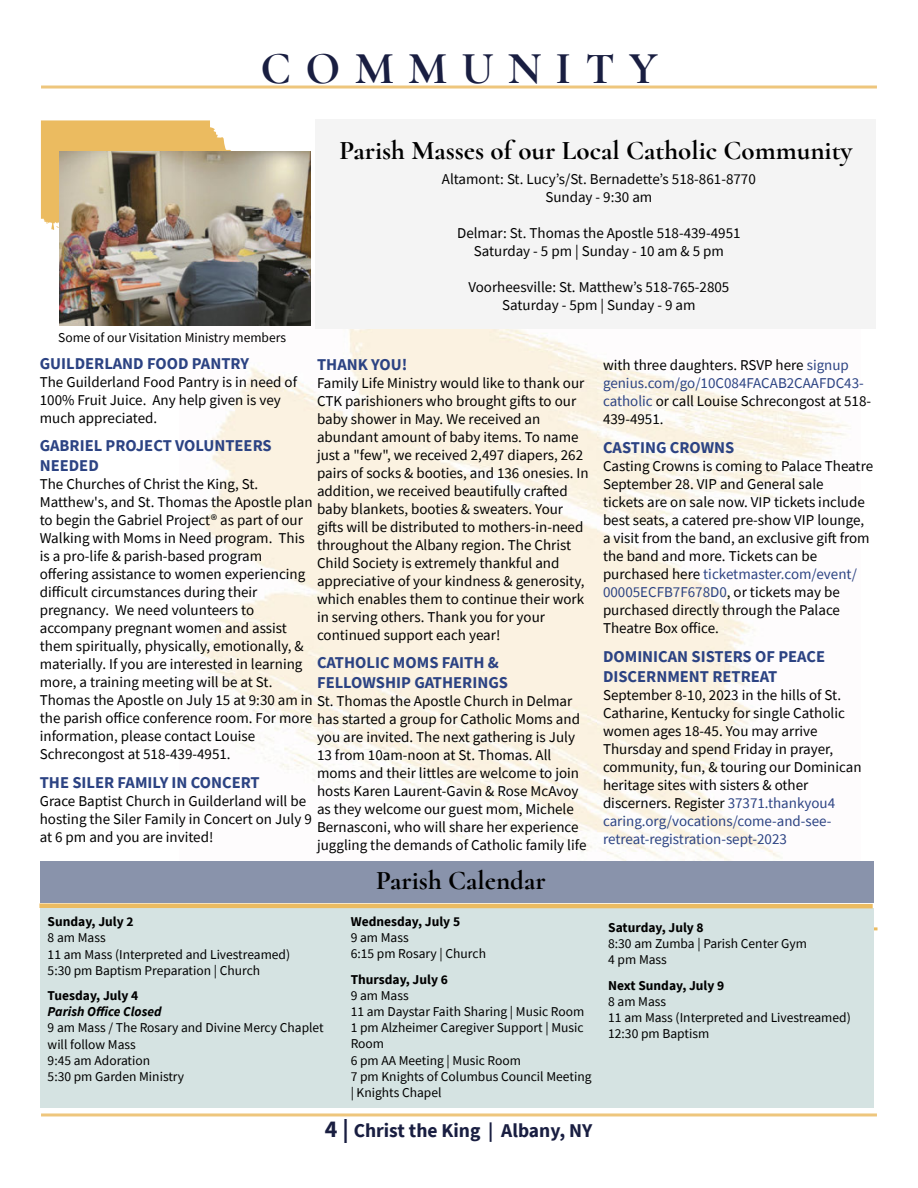
<style>
.page{position:relative;width:918px;height:1188px;background:#fff}
.page>*{position:absolute;margin:0;border:0;box-sizing:border-box;transform-origin:0 0}
.Page_Title_-_Evens{font:700 45.75px "Cormorant";letter-spacing:.31em;color:#191e41}
.Heading1_-_White{font:700 27px "Cormorant";color:#000}
.Body_Copy{font:700 27px "Cormorant";color:#000}
.Body_Copy-2{font:700 19.5px "Source Sans Pro";color:#191e41}
.Body_Copy-3{font:700 16.5px/19.8px "Source Sans Pro";color:#2c4383}
.Body_Copy-4{font:15px/18px "Spjvjm Source Sans Pro";color:#000}
.Body_Copy-5{font:15px/18px "Spjvjm Source Sans Pro";color:#2c4383}
.Body_Copy-6{font:13.5px/16.2px "Spjvjm Source Sans Pro";color:#000}
.s1{font-family:"Source Sans Pro";font-weight:700}
.s2{font-family:"Source Sans Pro";font-weight:700;font-style:italic}
.s3{font-size:24px}
.s4{color:#2c4383}
.s5{color:#000}
</style>
<div class="page">
<img style="left:179px;top:274px;width:670px;height:587px">
<hr style="left:41px;top:1113px;width:836px;height:3px;background:#eec67d">
<div style="left:316px;top:120px;width:560px;height:209px;background:#f4f4f4"></div>
<svg style="left:41px;top:120px;width:192px;height:110px;background:#ebc06f"></svg>
<hr style="left:41px;top:86px;width:836px;height:3px;background:#eec67d">
<div style="left:40px;top:861px;width:834px;height:42px;background:#8993ab"></div>
<div style="left:40px;top:909px;width:834px;height:199px;background:#d5e3e2"></div>
<div style="left:39px;top:903px;width:834px;height:5px;background:#ebbb60"></div>
<img style="left:59px;top:152px;width:252px;height:173px">
<p class="Page_Title_-_Evens" style="left:261px;top:40px;width:398px">COMMUNITY</p>
<p class="Heading1_-_White" style="left:339px;top:134px;width:514px">Parish Masses of our Local Catholic Community</p>
<p class="Body_Copy-6" style="left:58px;top:330px;width:229px">Some of our Visitation Ministry members</p>
<p class="Body_Copy-4" style="left:442px;top:170px;width:315px">Altamont: St. Lucy’s/St. Bernadette’s 518-861-8770</p>
<p class="Body_Copy-4" style="left:545px;top:188px;width:109px">Sunday - 9:30 am</p>
<p class="Body_Copy-4" style="left:457px;top:224px;width:285px">Delmar: St. Thomas the Apostle 518-439-4951</p>
<p class="Body_Copy-4" style="left:474px;top:242px;width:252px">Saturday - 5 pm | Sunday - 10 am &amp; 5 pm</p>
<p class="Body_Copy-4" style="left:468px;top:278px;width:263px">Voorheesville: St. Matthew’s 518-765-2805</p>
<p class="Body_Copy-4" style="left:502px;top:296px;width:195px">Saturday - 5pm | Sunday - 9 am</p>
<p class="Body_Copy-3" style="left:40px;top:353px;width:211px">GUILDERLAND FOOD PANTRY</p>
<p class="Body_Copy-4" style="left:40px;top:372px;width:259px">The Guilderland Food Pantry is in need of<br>100% Fruit Juice. Any help given is vey much appreciated.</p>
<p class="Body_Copy-3" style="left:40px;top:436px;width:233px">GABRIEL PROJECT VOLUNTEERS<br>NEEDED</p>
<p class="Body_Copy-4" style="left:40px;top:475px;width:274px">The Churches of Christ the King, St.<br>Matthew's, and St. Thomas the Apostle plan to begin the Gabriel Project® as part of our Walking with Moms in Need program. This is a pro-life &amp; parish-based program offering assistance to women experiencing difficult circumstances during their pregnancy. We need volunteers to accompany pregnant women and assist them spiritually, physically, emotionally, &amp; materially. If you are interested in learning more, a training meeting will be at St.</p>
<p class="Body_Copy-4" style="left:40px;top:727px;width:217px">information, please contact Louise<br>Schrecongost at 518-439-4951.</p>
<p class="Body_Copy-3" style="left:40px;top:772px;width:221px">THE SILER FAMILY IN CONCERT</p>
<p class="Body_Copy-4" style="left:40px;top:792px;width:274px">Grace Baptist Church in Guilderland will be hosting the Siler Family in Concert on July 9 at 6 pm and you are invited!</p>
<p class="Body_Copy-3" style="left:317px;top:354px;width:92px">THANK YOU!</p>
<p class="Body_Copy-4" style="left:317px;top:374px;width:273px">Family Life Ministry would like to thank our CTK parishioners who brought gifts to our baby shower in May. We received an abundant amount of baby items. To name just a "few", we received 2,497 diapers, 262 pairs of socks &amp; booties, and 136 onesies. In addition, we received beautifully crafted baby blankets, booties &amp; sweaters. Your gifts will be distributed to mothers-in-need throughout the Albany region. The Christ Child Society is extremely thankful and appreciative of your kindness &amp; generosity, which enables them to continue their work in serving others. Thank you for your continued support each year!</p>
<p class="Body_Copy-3" style="left:317px;top:653px;width:193px">CATHOLIC MOMS FAITH &amp;<br>FELLOWSHIP GATHERINGS</p>
<p class="Body_Copy-4" style="left:40px;top:691px;width:534px">Thomas the Apostle on July 15 at 9:30 am in St. Thomas the Apostle Church in Delmar</p>
<p class="Body_Copy-4" style="left:40px;top:709px;width:542px">the parish office conference room. For more has started a group for Catholic Moms and</p>
<p class="Body_Copy-4" style="left:317px;top:728px;width:259px">you are invited. The next gathering is July</p>
<p class="Body_Copy-4" style="left:317px;top:746px;width:236px">13 from 10am-noon at St. Thomas. All</p>
<p class="Body_Copy-4" style="left:317px;top:764px;width:264px">moms and their littles are welcome to join</p>
<p class="Body_Copy-4" style="left:317px;top:782px;width:263px">hosts Karen Laurent-Gavin &amp; Rose McAvoy</p>
<p class="Body_Copy-4" style="left:317px;top:800px;width:258px">as they welcome our guest mom, Michele</p>
<p class="Body_Copy-4" style="left:317px;top:818px;width:263px">Bernasconi, who will share her experience</p>
<p class="Body_Copy-4" style="left:317px;top:836px;width:271px">juggling the demands of Catholic family life</p>
<p class="Body_Copy-6" style="left:48px;top:914px;width:244px"><span class="s1">Sunday, July 2<br></span>8 am Mass<br>11 am Mass (Interpreted and Livestreamed)<br>5:30 pm Baptism Preparation | Church</p>
<p class="Body_Copy-6" style="left:48px;top:987px;width:278px"><span class="s1">Tuesday, July 4<br></span><span class="s2">Parish Office Closed<br></span>9 am Mass / The Rosary and Divine Mercy Chaplet will follow Mass<br>9:45 am Adoration<br>5:30 pm Garden Ministry</p>
<p class="Body_Copy" style="left:376px;top:864px;width:171px">Parish Calendar</p>
<p class="Body_Copy-6" style="left:351px;top:913px;width:137px"><span class="s1">Wednesday, July 5<br></span>9 am Mass<br>6:15 pm Rosary | Church</p>
<p class="Body_Copy-6" style="left:351px;top:971px;width:242px"><span class="s1">Thursday, July 6<br></span>9 am Mass<br>11 am Daystar Faith Sharing | Music Room<br>1 pm Alzheimer Caregiver Support | Music<br>Room<br>6 pm AA Meeting | Music Room<br>7 pm Knights of Columbus Council Meeting | Knights Chapel</p>
<p class="Body_Copy-2" style="left:325px;top:1118px;width:269px"><span class="s3">4 |</span> Christ the King | Albany, NY</p>
<p class="Body_Copy-4" style="left:603px;top:356px;width:247px">with three daughters. RSVP here <span class="s4">signup</span></p>
<p class="Body_Copy-5" style="left:603px;top:374px;width:270px">genius.com/go/10C084FACAB2CAAFDC43- catholic <span class="s5">or call Louise Schrecongost at 518-<br>439-4951.</span></p>
<p class="Body_Copy-3" style="left:603px;top:437px;width:133px">CASTING CROWNS</p>
<p class="Body_Copy-4" style="left:603px;top:457px;width:272px">Casting Crowns is coming to Palace Theatre</p>
<p class="Body_Copy-4" style="left:603px;top:475px;width:222px">September 28. VIP and General sale</p>
<p class="Body_Copy-4" style="left:603px;top:493px;width:263px">tickets are on sale now. VIP tickets include</p>
<p class="Body_Copy-4" style="left:603px;top:511px;width:268px">best seats, a catered pre-show VIP lounge, a visit from the band, an exclusive gift from</p>
<p class="Body_Copy-4" style="left:603px;top:547px;width:256px">the band and more. Tickets can be purchased here <span class="s4">ticketmaster.com/event/</span></p>
<p class="Body_Copy-5" style="left:603px;top:583px;width:238px">00005ECFB7F678D0<span class="s5">, or tickets may be</span></p>
<p class="Body_Copy-4" style="left:603px;top:601px;width:238px">purchased directly through the Palace</p>
<p class="Body_Copy-4" style="left:603px;top:619px;width:117px">Theatre Box office.</p>
<p class="Body_Copy-3" style="left:603px;top:646px;width:224px">DOMINICAN SISTERS OF PEACE<br>DISCERNMENT RETREAT</p>
<p class="Body_Copy-4" style="left:603px;top:686px;width:260px">September 8-10, 2023 in the hills of St.<br>Catharine, Kentucky for single Catholic women ages 18-45. You may arrive Thursday and spend Friday in prayer, community, fun, &amp; touring our Dominican heritage sites with sisters &amp; other discerners. Register <span class="s4">37371.thankyou4</span></p>
<p class="Body_Copy-5" style="left:603px;top:812px;width:230px">caring.org/vocations/come-and-see&shy;retreat-registration-sept-2023</p>
<p class="Body_Copy-6" style="left:608px;top:919px;width:200px"><span class="s1">Saturday, July 8<br></span>8:30 am Zumba | Parish Center Gym<br>4 pm Mass</p>
<p class="Body_Copy-6" style="left:608px;top:977px;width:244px"><span class="s1">Next Sunday, July 9<br></span>8 am Mass<br>11 am Mass (Interpreted and Livestreamed)<br>12:30 pm Baptism</p>
</div>
